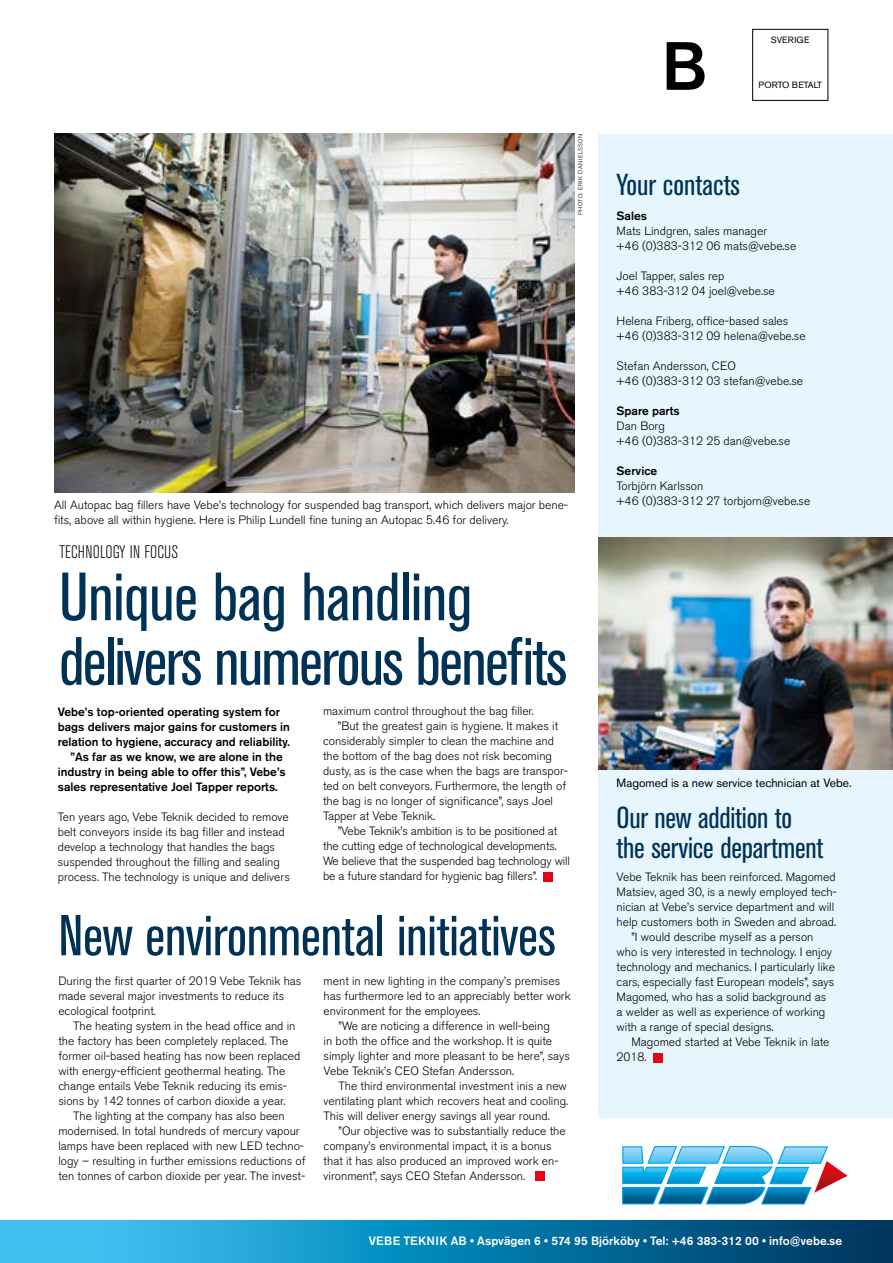
<style>
.page{position:relative;width:893px;height:1263px;background:#fff}
.page>*{position:absolute;margin:0;border:0;box-sizing:border-box;transform-origin:0 0}
.t1{font:condensed 67.5px/64.5px "Akzidenz Grotesk BE";letter-spacing:-.025em;color:#003256}
.t2{font:500 67.5px "Akzidenz Grotesk BE";color:#000}
.t3{font:condensed 57px "Akzidenz Grotesk BE";letter-spacing:-.005em;color:#003256}
.t4{font:condensed 30px/30px "Akzidenz Grotesk BE";letter-spacing:-.005em;color:#003256}
.t5{font:300 condensed 18px "Akzidenz Grotesk BE";letter-spacing:.01em;color:#000}
.t6{font:300 12px/15px "Akzidenz Grotesk BE";color:#000}
.t7{font:500 12px "Akzidenz Grotesk BE";color:#000}
.t8{font:500 12px "Akzidenz Grotesk BE";color:#fff}
.t9{font:12px "Akzidenz Grotesk BE";color:#000}
.t10{font:9px "Akzidenz Grotesk BE";color:#000}
.t11{font:9px "Akzidenz Grotesk BE";letter-spacing:.03em;color:#000}
.t12{font:300 6px "Akzidenz Grotesk BE";letter-spacing:.07em;color:#000}
</style>
<div class="page">
<svg style="left:0;top:1220px;width:893px;height:43px;background:#1a94c5"></svg>
<div style="left:598px;top:134px;width:295px;height:983px;background:#e6f5fe"></div>
<div style="left:535px;top:1171px;width:10px;height:10px;background:#e30613"></div>
<div style="left:543px;top:872px;width:10px;height:10px;background:#e30613"></div>
<svg style="left:621px;top:1053px;width:228px;height:210px"></svg>
<div style="left:752px;top:29px;width:76px;height:72px;border:1px solid #000"></div>
<img style="left:598px;top:538px;width:295px;height:232px">
<img style="left:54px;top:134px;width:520px;height:358px">
<p class="t12" style="left:577px;top:215px;width:83px;rotate:-90deg">PHOTO: ERIK DANIELSSON</p>
<p class="t6" style="left:54px;top:497px;width:516px">All Autopac bag fillers have Vebe’s technology for suspended bag transport, which delivers major bene&shy;fits, above all within hygiene. Here is Philip Lundell fine tuning an Autopac 5.46 for delivery.</p>
<h3 class="t5" style="left:59px;top:542px;width:120px">TECHNOLOGY IN FOCUS</h3>
<h1 class="t1" style="left:59px;top:566px;width:510px">Unique bag handling delivers numerous benefits</h1>
<p class="t7" style="left:58px;top:704px;width:224px">Vebe’s top-oriented operating system for</p>
<p class="t7" style="left:58px;top:719px;width:234px">bags delivers major gains for customers in</p>
<p class="t7" style="left:58px;top:734px;width:234px">relation to hygiene, accuracy and reliability.</p>
<p class="t7" style="left:70px;top:749px;width:214px">”As far as we know, we are alone in the</p>
<p class="t7" style="left:58px;top:764px;width:229px">industry in being able to offer this”, Vebe’s</p>
<p class="t7" style="left:58px;top:779px;width:222px">sales representative Joel Tapper reports.</p>
<p class="t6" style="left:58px;top:809px;width:234px">Ten years ago, Vebe Teknik decided to remove belt conveyors inside its bag filler and instead develop a technology that handles the bags suspended throughout the filling and sealing process. The technology is unique and delivers</p>
<p class="t6" style="left:323px;top:704px;width:212px">maximum control throughout the bag filler.</p>
<p class="t6" style="left:338px;top:719px;width:222px">”But the greatest gain is hygiene. It makes it</p>
<p class="t6" style="left:323px;top:734px;width:233px">considerably simpler to clean the machine and</p>
<p class="t6" style="left:323px;top:749px;width:231px">the bottom of the bag does not risk becoming</p>
<p class="t6" style="left:323px;top:764px;width:247px">dusty, as is the case when the bags are transpor-</p>
<p class="t6" style="left:323px;top:779px;width:245px">ted on belt conveyors. Furthermore, the length of</p>
<p class="t6" style="left:323px;top:794px;width:232px">the bag is no longer of significance”, says Joel</p>
<p class="t6" style="left:323px;top:809px;width:114px">Tapper at Vebe Teknik.</p>
<p class="t6" style="left:338px;top:824px;width:221px">”Vebe Teknik’s ambition is to be positioned at</p>
<p class="t6" style="left:323px;top:839px;width:235px">the cutting edge of technological developments.</p>
<p class="t6" style="left:323px;top:854px;width:249px">We believe that the suspended bag technology will</p>
<p class="t6" style="left:323px;top:869px;width:216px">be a future standard for hygienic bag fillers”.</p>
<h2 class="t3" style="left:58px;top:904px;width:499px">New environmental initiatives</h2>
<p class="t6" style="left:58px;top:973px;width:245px">During the first quarter of 2019 Vebe Teknik has made several major investments to reduce its ecological footprint.</p>
<p class="t6" style="left:58px;top:1018px;width:244px;text-indent:15px">The heating system in the head office and in the factory has been completely replaced. The former oil-based heating has now been replaced with energy-efficient geothermal heating. The change entails Vebe Teknik reducing its emis&shy;sions by 142 tonnes of carbon dioxide a year.</p>
<p class="t6" style="left:58px;top:1108px;width:249px;text-align:center">The lighting at the company has also been modernised. In total hundreds of mercury vapour lamps have been replaced with new LED techno&shy;logy – resulting in further emissions reductions of ten tonnes of carbon dioxide per year. The invest-</p>
<p class="t6" style="left:324px;top:973px;width:238px">ment in new lighting in the company’s premises</p>
<p class="t6" style="left:324px;top:988px;width:249px">has furthermore led to an appreciably better work</p>
<p class="t6" style="left:324px;top:1003px;width:158px">environment for the employees.</p>
<p class="t6" style="left:338px;top:1018px;width:213px">”We are noticing a difference in well-being</p>
<p class="t6" style="left:324px;top:1033px;width:230px">in both the office and the workshop. It is quite</p>
<p class="t6" style="left:324px;top:1048px;width:248px">simply lighter and more pleasant to be here”, says</p>
<p class="t6" style="left:324px;top:1063px;width:192px">Vebe Teknik’s CEO Stefan Andersson.</p>
<p class="t6" style="left:338px;top:1078px;width:230px">The third environmental investment inis a new</p>
<p class="t6" style="left:324px;top:1093px;width:246px">ventilating plant which recovers heat and cooling.</p>
<p class="t6" style="left:324px;top:1108px;width:228px">This will deliver energy savings all year round.</p>
<p class="t6" style="left:338px;top:1123px;width:229px">”Our objective was to substantially reduce the</p>
<p class="t6" style="left:324px;top:1138px;width:230px">company’s environmental impact, it is a bonus</p>
<p class="t6" style="left:324px;top:1153px;width:237px">that it has also produced an improved work en-</p>
<p class="t6" style="left:324px;top:1168px;width:203px">vironment”, says CEO Stefan Andersson.</p>
<h1 class="t2" style="left:661px;top:25px;width:48px">B</h1>
<p class="t11" style="left:771px;top:34px;width:40px">SVERIGE</p>
<p class="t10" style="left:758px;top:79px;width:65px">PORTO BETALT</p>
<h3 class="t4" style="left:617px;top:170px;width:125px">Your contacts</h3>
<p class="t7" style="left:617px;top:208px;width:32px">Sales</p>
<p class="t6" style="left:617px;top:224px;width:181px">Mats Lindgren, sales manager<br>+46 (0)383-312 06 mats@vebe.se</p>
<p class="t6" style="left:617px;top:269px;width:160px">Joel Tapper, sales rep<br>+46 383-312 04 joel@vebe.se</p>
<p class="t6" style="left:617px;top:314px;width:190px">Helena Friberg, office-based sales +46 (0)383-312 09 helena@vebe.se</p>
<p class="t6" style="left:617px;top:359px;width:188px">Stefan Andersson, CEO<br>+46 (0)383-312 03 stefan@vebe.se</p>
<p class="t7" style="left:617px;top:403px;width:65px">Spare parts</p>
<p class="t6" style="left:617px;top:419px;width:175px">Dan Borg<br>+46 (0)383-312 25 dan@vebe.se</p>
<p class="t7" style="left:617px;top:463px;width:42px">Service</p>
<p class="t6" style="left:617px;top:479px;width:195px">Torbjörn Karlsson<br>+46 (0)383-312 27 torbjorn@vebe.se</p>
<p class="t9" style="left:617px;top:775px;width:237px">Magomed is a new service technician at Vebe.</p>
<h3 class="t4" style="left:617px;top:803px;width:208px">Our new addition to the service department</h3>
<p class="t6" style="left:617px;top:870px;width:221px">Vebe Teknik has been reinforced. Magomed</p>
<p class="t6" style="left:617px;top:885px;width:222px">Matsiev, aged 30, is a newly employed tech-</p>
<p class="t6" style="left:617px;top:900px;width:219px">nician at Vebe’s service department and will</p>
<p class="t6" style="left:617px;top:915px;width:221px">help customers both in Sweden and abroad.</p>
<p class="t6" style="left:631px;top:930px;width:184px">”I would describe myself as a person</p>
<p class="t6" style="left:617px;top:945px;width:217px">who is very interested in technology. I enjoy</p>
<p class="t6" style="left:617px;top:960px;width:220px">technology and mechanics. I particularly like</p>
<p class="t6" style="left:617px;top:975px;width:219px">cars, especially fast European models”, says</p>
<p class="t6" style="left:617px;top:990px;width:211px">Magomed, who has a solid background as</p>
<p class="t6" style="left:617px;top:1005px;width:210px">a welder as well as experience of working</p>
<p class="t6" style="left:617px;top:1020px;width:159px">with a range of special designs.</p>
<p class="t6" style="left:631px;top:1035px;width:200px">Magomed started at Vebe Teknik in late</p>
<p class="t6" style="left:617px;top:1050px;width:31px">2018.</p>
<p class="t8" style="left:369px;top:1233px;width:475px">VEBE TEKNIK AB • Aspvägen 6 • 574 95 Björköby • Tel: +46 383-312 00 • info@vebe.se</p>
</div>
